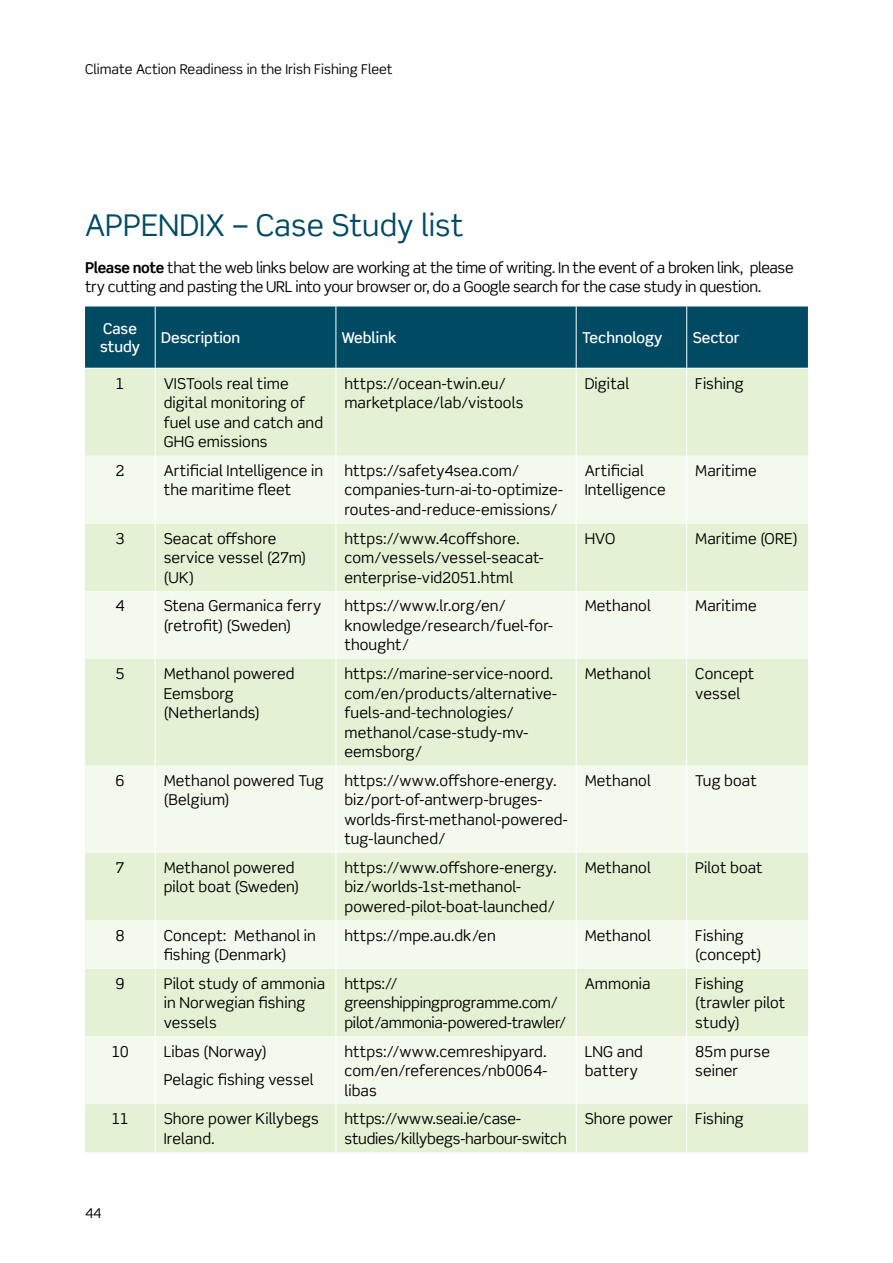
<style>
.page{position:relative;width:893px;height:1263px;background:#fff}
.page>*{position:absolute;margin:0;border:0;box-sizing:border-box;transform-origin:0 0}
.t1{font:30px "Scene Pro";color:#004a64}
.Body{font:15px/19.5px "Scene Pro";letter-spacing:.005em;color:#000}
.Body-2{font:15px/19.5px "Scene Pro";letter-spacing:-.025em;color:#000}
.Body-3{font:15px/19.5px "Scene Pro";letter-spacing:-.015em;color:#000}
.t2{font:500 15px/18px "Scene Pro";color:#fff}
.t3{font:13.5px "Scene Pro";color:#000}
.s1{font-weight:700}
</style>
<div class="page">
<div style="left:85px;top:306px;width:723px;height:62px;background:#004a64"></div>
<div style="left:85px;top:369px;width:723px;height:783px;background:#e5f1d4"></div>
<svg style="left:85px;top:456px;width:723px;height:648px;fill:#f4f9ee"></svg>
<hr style="left:155px;top:369px;width:1px;height:87px;background:#fff">
<hr style="left:336px;top:369px;width:1px;height:87px;background:#fff">
<hr style="left:576px;top:369px;width:1px;height:87px;background:#fff">
<hr style="left:686px;top:369px;width:1px;height:87px;background:#fff">
<hr style="left:155px;top:456px;width:1px;height:67px;background:#fff">
<hr style="left:336px;top:456px;width:1px;height:67px;background:#fff">
<hr style="left:576px;top:456px;width:1px;height:67px;background:#fff">
<hr style="left:686px;top:456px;width:1px;height:67px;background:#fff">
<hr style="left:155px;top:523px;width:1px;height:68px;background:#fff">
<hr style="left:336px;top:523px;width:1px;height:68px;background:#fff">
<hr style="left:576px;top:523px;width:1px;height:68px;background:#fff">
<hr style="left:686px;top:523px;width:1px;height:68px;background:#fff">
<hr style="left:155px;top:591px;width:1px;height:68px;background:#fff">
<hr style="left:336px;top:591px;width:1px;height:68px;background:#fff">
<hr style="left:576px;top:591px;width:1px;height:68px;background:#fff">
<hr style="left:686px;top:591px;width:1px;height:68px;background:#fff">
<hr style="left:155px;top:659px;width:1px;height:106px;background:#fff">
<hr style="left:336px;top:659px;width:1px;height:106px;background:#fff">
<hr style="left:576px;top:659px;width:1px;height:106px;background:#fff">
<hr style="left:686px;top:659px;width:1px;height:106px;background:#fff">
<hr style="left:155px;top:765px;width:1px;height:88px;background:#fff">
<hr style="left:336px;top:765px;width:1px;height:88px;background:#fff">
<hr style="left:576px;top:765px;width:1px;height:88px;background:#fff">
<hr style="left:686px;top:765px;width:1px;height:88px;background:#fff">
<hr style="left:155px;top:853px;width:1px;height:67px;background:#fff">
<hr style="left:336px;top:853px;width:1px;height:67px;background:#fff">
<hr style="left:576px;top:853px;width:1px;height:67px;background:#fff">
<hr style="left:686px;top:853px;width:1px;height:67px;background:#fff">
<hr style="left:155px;top:920px;width:1px;height:49px;background:#fff">
<hr style="left:336px;top:920px;width:1px;height:49px;background:#fff">
<hr style="left:576px;top:920px;width:1px;height:49px;background:#fff">
<hr style="left:686px;top:920px;width:1px;height:49px;background:#fff">
<hr style="left:155px;top:969px;width:1px;height:67px;background:#fff">
<hr style="left:336px;top:969px;width:1px;height:67px;background:#fff">
<hr style="left:576px;top:969px;width:1px;height:67px;background:#fff">
<hr style="left:686px;top:969px;width:1px;height:67px;background:#fff">
<hr style="left:155px;top:1036px;width:1px;height:68px;background:#fff">
<hr style="left:336px;top:1036px;width:1px;height:68px;background:#fff">
<hr style="left:576px;top:1036px;width:1px;height:68px;background:#fff">
<hr style="left:686px;top:1036px;width:1px;height:68px;background:#fff">
<hr style="left:155px;top:1104px;width:1px;height:48px;background:#fff">
<hr style="left:336px;top:1104px;width:1px;height:48px;background:#fff">
<hr style="left:576px;top:1104px;width:1px;height:48px;background:#fff">
<hr style="left:686px;top:1104px;width:1px;height:48px;background:#fff">
<hr style="left:155px;top:306px;width:1px;height:62px;background:#fff">
<hr style="left:336px;top:306px;width:1px;height:62px;background:#fff">
<hr style="left:576px;top:306px;width:1px;height:62px;background:#fff">
<hr style="left:686px;top:306px;width:1px;height:62px;background:#fff">
<p class="t3" style="left:85px;top:61px;width:309px">Climate Action Readiness in the Irish Fishing Fleet</p>
<h1 class="t1" style="left:85px;top:206px;width:380px">APPENDIX – Case Study list</h1>
<p class="Body-2" style="left:85px;top:257px;width:710px"><span class="s1">Please note</span> that the web links below are working at the time of writing. In the event of a broken link, please try cutting and pasting the URL into your browser or, do a Google search for the case study in question.</p>
<h3 class="t2" style="left:100px;top:320px;width:41px">Case study</h3>
<h3 class="t2" style="left:161px;top:329px;width:81px">Description</h3>
<h3 class="t2" style="left:342px;top:329px;width:56px">Weblink</h3>
<h3 class="t2" style="left:582px;top:329px;width:82px">Technology</h3>
<h3 class="t2" style="left:693px;top:329px;width:48px">Sector</h3>
<p class="Body" style="left:116px;top:373px;width:11px">1</p>
<p class="Body" style="left:164px;top:373px;width:161px">VISTools real time digital monitoring of fuel use and catch and<br>GHG emissions</p>
<p class="Body" style="left:344px;top:373px;width:181px">https://ocean-twin.eu/ marketplace/lab/vistools</p>
<p class="Body" style="left:585px;top:373px;width:46px">Digital</p>
<p class="Body" style="left:695px;top:373px;width:50px">Fishing</p>
<p class="Body" style="left:116px;top:461px;width:11px">2</p>
<p class="Body" style="left:164px;top:461px;width:161px">Artificial Intelligence in the maritime fleet</p>
<p class="Body" style="left:344px;top:461px;width:220px">https://safety4sea.com/ companies-turn-ai-to-optimize&shy;routes-and-reduce-emissions/</p>
<p class="Body" style="left:585px;top:461px;width:82px">Artificial<br>Intelligence</p>
<p class="Body" style="left:695px;top:461px;width:63px">Maritime</p>
<p class="Body" style="left:116px;top:528px;width:11px">3</p>
<p class="Body" style="left:164px;top:528px;width:144px">Seacat offshore service vessel (27m) (UK)</p>
<p class="Body" style="left:344px;top:528px;width:201px">https://www.4coffshore. com/vessels/vessel-seacat&shy;enterprise-vid2051.html</p>
<p class="Body" style="left:585px;top:528px;width:32px">HVO</p>
<p class="Body" style="left:695px;top:528px;width:104px">Maritime (ORE)</p>
<p class="Body" style="left:116px;top:596px;width:11px">4</p>
<p class="Body" style="left:164px;top:596px;width:159px">Stena Germanica ferry (retrofit) (Sweden)</p>
<p class="Body" style="left:344px;top:596px;width:210px">https://www.lr.org/en/ knowledge/research/fuel-for&shy;thought/</p>
<p class="Body" style="left:585px;top:596px;width:68px">Methanol</p>
<p class="Body" style="left:695px;top:596px;width:63px">Maritime</p>
<p class="Body" style="left:116px;top:664px;width:11px">5</p>
<p class="Body" style="left:164px;top:664px;width:132px">Methanol powered<br>Eemsborg (Netherlands)</p>
<p class="Body" style="left:344px;top:664px;width:214px">https://marine-service-noord. com/en/products/alternative&shy;fuels-and-technologies/ methanol/case-study-mv&shy;eemsborg/</p>
<p class="Body" style="left:585px;top:664px;width:68px">Methanol</p>
<p class="Body" style="left:695px;top:664px;width:61px">Concept vessel</p>
<p class="Body" style="left:116px;top:770px;width:11px">6</p>
<p class="Body" style="left:164px;top:770px;width:161px">Methanol powered Tug (Belgium)</p>
<p class="Body" style="left:344px;top:770px;width:225px">https://www.offshore-energy. biz/port-of-antwerp-bruges&shy;worlds-first-methanol-powered&shy;tug-launched/</p>
<p class="Body" style="left:585px;top:770px;width:68px">Methanol</p>
<p class="Body" style="left:695px;top:770px;width:63px">Tug boat</p>
<p class="Body" style="left:116px;top:858px;width:11px">7</p>
<p class="Body" style="left:164px;top:858px;width:137px">Methanol powered pilot boat (Sweden)</p>
<p class="Body" style="left:344px;top:858px;width:214px">https://www.offshore-energy. biz/worlds-1st-methanol&shy;powered-pilot-boat-launched/</p>
<p class="Body" style="left:585px;top:858px;width:68px">Methanol</p>
<p class="Body" style="left:695px;top:858px;width:69px">Pilot boat</p>
<p class="Body" style="left:116px;top:925px;width:11px">8</p>
<p class="Body" style="left:164px;top:925px;width:154px">Concept: Methanol in fishing (Denmark)</p>
<p class="Body" style="left:344px;top:925px;width:153px">https://mpe.au.dk/en</p>
<p class="Body" style="left:585px;top:925px;width:68px">Methanol</p>
<p class="Body" style="left:695px;top:925px;width:68px">Fishing (concept)</p>
<p class="Body" style="left:116px;top:973px;width:11px">9</p>
<p class="Body" style="left:164px;top:973px;width:163px">Pilot study of ammonia in Norwegian fishing vessels</p>
<p class="Body-3" style="left:344px;top:973px;width:224px">https:// greenshippingprogramme.com/ pilot/ammonia-powered-trawler/</p>
<p class="Body" style="left:585px;top:973px;width:67px">Ammonia</p>
<p class="Body" style="left:695px;top:973px;width:91px">Fishing (trawler pilot study)</p>
<p class="Body" style="left:111px;top:1041px;width:19px">10</p>
<p class="Body" style="left:164px;top:1041px;width:104px">Libas (Norway)</p>
<p class="Body" style="left:164px;top:1069px;width:151px">Pelagic fishing vessel</p>
<p class="Body" style="left:344px;top:1041px;width:204px;text-align:justify">https://www.cemreshipyard. com/en/references/nb0064- libas</p>
<p class="Body" style="left:585px;top:1041px;width:60px">LNG and battery</p>
<p class="Body" style="left:695px;top:1041px;width:76px">85m purse seiner</p>
<p class="Body" style="left:111px;top:1109px;width:19px">11</p>
<p class="Body" style="left:164px;top:1109px;width:157px">Shore power Killybegs<br>Ireland.</p>
<p class="Body-3" style="left:344px;top:1109px;width:224px">https://www.seai.ie/case&shy;studies/killybegs-harbour-switch</p>
<p class="Body" style="left:585px;top:1109px;width:90px">Shore power</p>
<p class="Body" style="left:695px;top:1109px;width:50px">Fishing</p>
<p class="t3" style="left:85px;top:1205px;width:18px">44</p>
</div>
